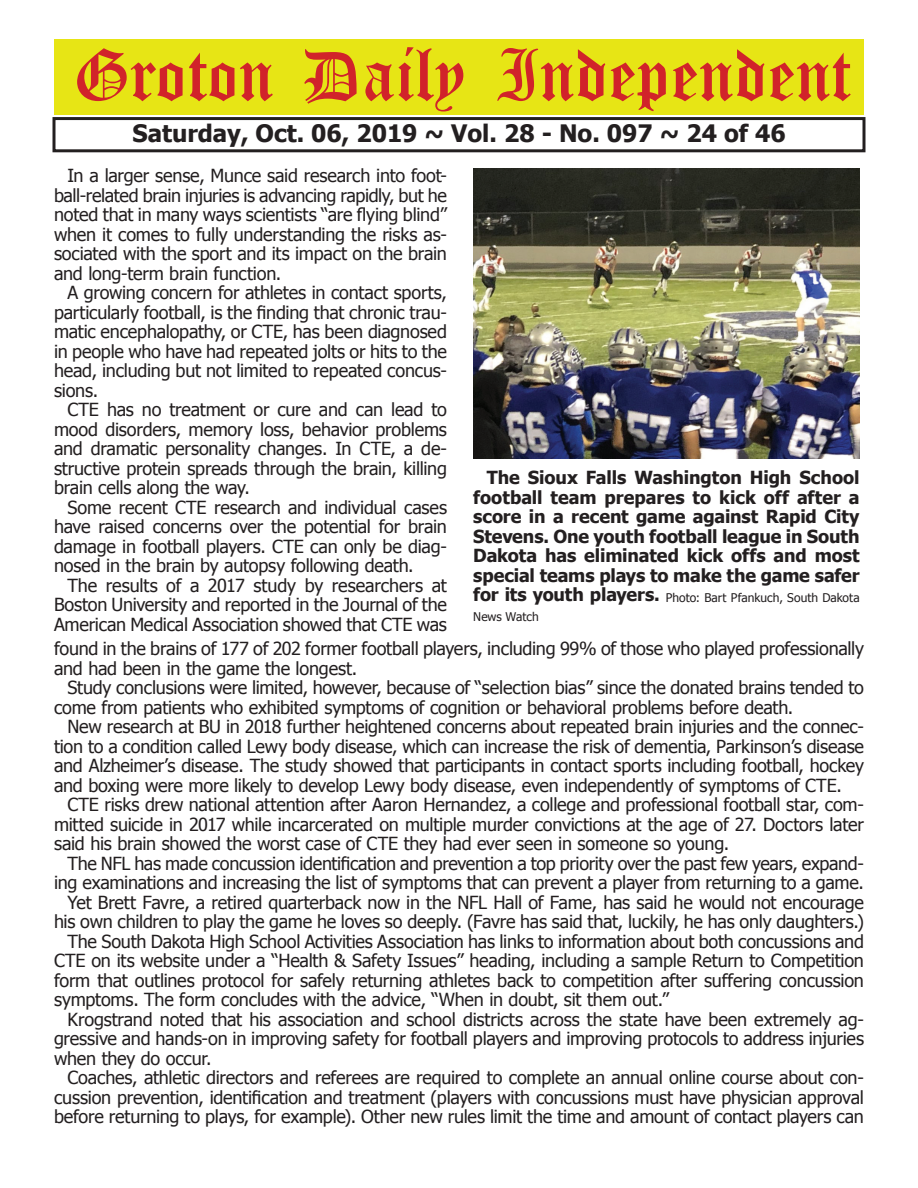
<style>
.page{position:relative;width:918px;height:1188px;background:#fff}
.page>*{position:absolute;margin:0;border:0;box-sizing:border-box;transform-origin:0 0}
.t1{font:54px "Old English Five";color:#d1232a}
.t2{font:700 24px "Tahoma";color:#231f20}
.t3{font:18px/19.5px "Tahoma";letter-spacing:-.01em;color:#231f20;text-align:justify}
.t4{font:700 18px/19.5px "Tahoma";letter-spacing:-.005em;color:#231f20;text-align:justify}
.t5{font:12px/19.5px "Tahoma";color:#231f20}
.s1{font-weight:700;font-size:18px}
</style>
<div class="page">
<div style="left:52px;top:117px;width:814px;height:35px;border:3px solid #231f20"></div>
<div style="left:54px;top:40px;width:810px;height:75px;background:#e7e515"></div>
<img style="left:473px;top:168px;width:387px;height:290px">
<h1 class="t1" style="left:73px;top:50px;width:779px">Groton Daily Independent</h1>
<h2 class="t2" style="left:132px;top:116px;width:655px">Saturday, Oct. 06, 2019 ~ Vol. 28 - No. 097 ~ 24 of 46</h2>
<p class="t3" style="left:54px;top:165px;width:395px;text-indent:14px">In a larger sense, Munce said research into foot&shy;ball-related brain injuries is advancing rapidly, but he noted that in many ways scientists “are flying blind” when it comes to fully understanding the risks as&shy;sociated with the sport and its impact on the brain and long-term brain function.</p>
<p class="t3" style="left:54px;top:282px;width:395px;text-indent:14px">A growing concern for athletes in contact sports, particularly football, is the finding that chronic trau&shy;matic encephalopathy, or CTE, has been diagnosed in people who have had repeated jolts or hits to the head, including but not limited to repeated concus&shy;sions.</p>
<p class="t3" style="left:54px;top:399px;width:395px;text-indent:14px">CTE has no treatment or cure and can lead to mood disorders, memory loss, behavior problems and dramatic personality changes. In CTE, a de&shy;structive protein spreads through the brain, killing brain cells along the way.</p>
<p class="t3" style="left:54px;top:497px;width:395px;text-indent:14px">Some recent CTE research and individual cases have raised concerns over the potential for brain damage in football players. CTE can only be diag&shy;nosed in the brain by autopsy following death.</p>
<p class="t3" style="left:54px;top:575px;width:394px;text-indent:14px">The results of a 2017 study by researchers at Boston University and reported in the Journal of the American Medical Association showed that CTE was</p>
<p class="t4" style="left:473px;top:467px;width:388px;text-indent:14px">The Sioux Falls Washington High School football team prepares to kick off after a score in a recent game against Rapid City Stevens. One youth football league in South Dakota has eliminated kick offs and most special teams plays to make the game safer</p>
<p class="t5" style="left:473px;top:587px;width:388px"><span class="s1">for its youth players.</span> Photo: Bart Pfankuch, South Dakota<br>News Watch</p>
<p class="t3" style="left:54px;top:638px;width:812px">found in the brains of 177 of 202 former football players, including 99% of those who played professionally and had been in the game the longest.</p>
<p class="t3" style="left:54px;top:677px;width:811px;text-indent:14px">Study conclusions were limited, however, because of “selection bias” since the donated brains tended to come from patients who exhibited symptoms of cognition or behavioral problems before death.</p>
<p class="t3" style="left:54px;top:716px;width:812px;text-indent:14px">New research at BU in 2018 further heightened concerns about repeated brain injuries and the connec&shy;tion to a condition called Lewy body disease, which can increase the risk of dementia, Parkinson’s disease and Alzheimer’s disease. The study showed that participants in contact sports including football, hockey and boxing were more likely to develop Lewy body disease, even independently of symptoms of CTE.</p>
<p class="t3" style="left:54px;top:794px;width:812px;text-indent:14px">CTE risks drew national attention after Aaron Hernandez, a college and professional football star, com&shy;mitted suicide in 2017 while incarcerated on multiple murder convictions at the age of 27. Doctors later said his brain showed the worst case of CTE they had ever seen in someone so young.</p>
<p class="t3" style="left:68px;top:853px;width:798px">The NFL has made concussion identification and prevention a top priority over the past few years, expand-</p>
<p class="t3" style="left:54px;top:872px;width:812px">ing examinations and increasing the list of symptoms that can prevent a player from returning to a game.</p>
<p class="t3" style="left:68px;top:892px;width:798px">Yet Brett Favre, a retired quarterback now in the NFL Hall of Fame, has said he would not encourage</p>
<p class="t3" style="left:54px;top:911px;width:812px">his own children to play the game he loves so deeply. (Favre has said that, luckily, he has only daughters.)</p>
<p class="t3" style="left:68px;top:931px;width:798px">The South Dakota High School Activities Association has links to information about both concussions and</p>
<p class="t3" style="left:54px;top:950px;width:812px">CTE on its website under a “Health &amp; Safety Issues” heading, including a sample Return to Competition</p>
<p class="t3" style="left:54px;top:970px;width:812px">form that outlines protocol for safely returning athletes back to competition after suffering concussion</p>
<p class="t3" style="left:54px;top:989px;width:617px">symptoms. The form concludes with the advice, “When in doubt, sit them out.”</p>
<p class="t3" style="left:68px;top:1009px;width:798px">Krogstrand noted that his association and school districts across the state have been extremely ag-</p>
<p class="t3" style="left:54px;top:1028px;width:812px">gressive and hands-on in improving safety for football players and improving protocols to address injuries</p>
<p class="t3" style="left:54px;top:1048px;width:159px">when they do occur.</p>
<p class="t3" style="left:68px;top:1067px;width:798px">Coaches, athletic directors and referees are required to complete an annual online course about con-</p>
<p class="t3" style="left:54px;top:1087px;width:812px">cussion prevention, identification and treatment (players with concussions must have physician approval</p>
<p class="t3" style="left:54px;top:1106px;width:812px">before returning to plays, for example). Other new rules limit the time and amount of contact players can</p>
</div>
